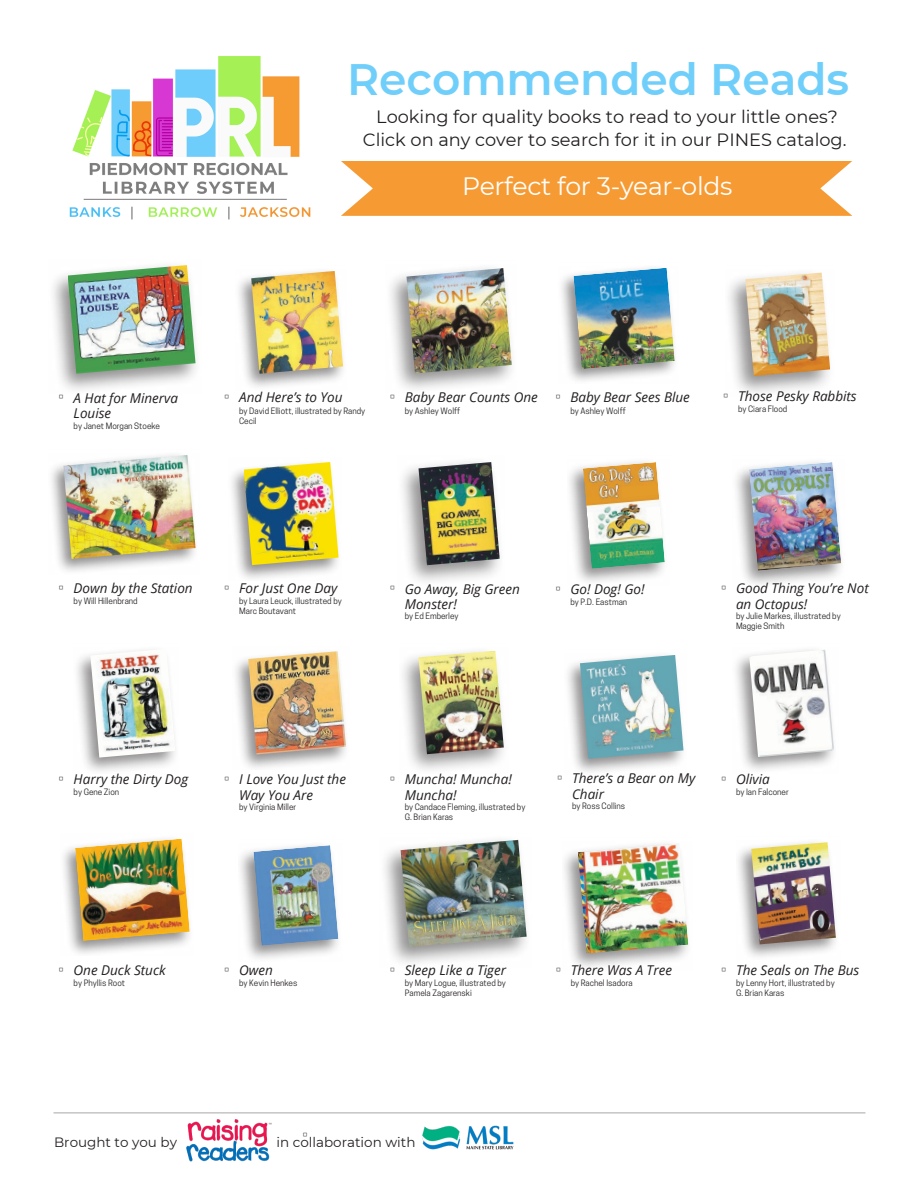
<style>
.page{position:relative;width:918px;height:1188px;background:#fff}
.page>*{position:absolute;margin:0;border:0;box-sizing:border-box;transform-origin:0 0}
.t1{font:600 43.95px "Montserrat";color:#70cffa}
.t2{font:25.05px "Montserrat";letter-spacing:-.015em;color:#fff}
.t3{font:17.85px/23px "Montserrat";color:#231f20;text-align:center}
.t4{font:italic 13.5px/15.8px "Open Sans";color:#231f20}
.t5{font:13.5px "Montserrat";color:#231f20}
.t6{font:9px "Montserrat";color:#231f20}
.t7{font:8.25px/10.2px "Cooper Hewitt";color:#231f20}
</style>
<div class="page">
<img style="left:69px;top:56px;width:242px;height:164px">
<svg style="left:341px;top:161px;width:511px;height:55px;background:#f6a141"></svg>
<img style="left:239px;top:277px;width:102px;height:110px">
<img style="left:251px;top:271px;width:92px;height:103px">
<img style="left:68px;top:265px;width:128px;height:109px">
<img style="left:561px;top:267px;width:111px;height:114px">
<img style="left:573px;top:268px;width:102px;height:101px">
<img style="left:406px;top:268px;width:106px;height:105px">
<img style="left:232px;top:470px;width:105px;height:109px">
<img style="left:244px;top:462px;width:95px;height:103px">
<img style="left:736px;top:468px;width:106px;height:116px">
<img style="left:749px;top:462px;width:92px;height:109px">
<img style="left:51px;top:465px;width:138px;height:106px">
<img style="left:63px;top:455px;width:133px;height:104px">
<img style="left:569px;top:467px;width:93px;height:115px">
<img style="left:583px;top:462px;width:82px;height:107px">
<img style="left:419px;top:462px;width:81px;height:103px">
<img style="left:236px;top:659px;width:108px;height:109px">
<img style="left:248px;top:651px;width:98px;height:104px">
<img style="left:736px;top:649px;width:95px;height:121px">
<img style="left:749px;top:650px;width:85px;height:107px">
<img style="left:77px;top:655px;width:97px;height:116px">
<img style="left:90px;top:650px;width:85px;height:108px">
<img style="left:419px;top:651px;width:85px;height:103px">
<img style="left:240px;top:851px;width:99px;height:108px">
<img style="left:253px;top:845px;width:85px;height:101px">
<img style="left:738px;top:848px;width:96px;height:109px">
<img style="left:751px;top:842px;width:85px;height:102px">
<img style="left:63px;top:847px;width:123px;height:107px">
<img style="left:75px;top:839px;width:115px;height:102px">
<img style="left:401px;top:840px;width:126px;height:107px">
<img style="left:568px;top:663px;width:112px;height:109px">
<img style="left:580px;top:655px;width:104px;height:104px">
<img style="left:564px;top:851px;width:125px;height:116px">
<img style="left:578px;top:843px;width:110px;height:111px">
<img style="left:745px;top:273px;width:85px;height:103px">
<img style="left:53px;top:1112px;width:813px;height:50px">
<h2 class="t1" style="left:347px;top:53px;width:504px">Recommended Reads</h2>
<h1 class="t3" style="left:363px;top:105px;width:485px">Looking for quality books to read to your little ones?<br>Click on any cover to search for it in our PINES catalog.</h1>
<h3 class="t2" style="left:462px;top:171px;width:272px">Perfect for 3-year-olds</h3>
<p class="t6" style="left:59px;top:391px;width:7px">□</p>
<p class="t4" style="left:74px;top:390px;width:106px">A Hat for Minerva<br>Louise</p>
<p class="t7" style="left:74px;top:421px;width:88px">by Janet Morgan Stoeke</p>
<p class="t6" style="left:224px;top:391px;width:7px">□</p>
<p class="t4" style="left:239px;top:389px;width:105px">And Here’s to You</p>
<p class="t7" style="left:239px;top:407px;width:128px">by David Elliott, illustrated by Randy<br>Cecil</p>
<p class="t6" style="left:390px;top:391px;width:7px">□</p>
<p class="t4" style="left:405px;top:389px;width:135px">Baby Bear Counts One</p>
<p class="t7" style="left:405px;top:407px;width:57px">by Ashley Wolff</p>
<p class="t6" style="left:555px;top:391px;width:7px">□</p>
<p class="t4" style="left:570px;top:389px;width:121px">Baby Bear Sees Blue</p>
<p class="t7" style="left:570px;top:407px;width:57px">by Ashley Wolff</p>
<p class="t6" style="left:723px;top:389px;width:7px">□</p>
<p class="t4" style="left:738px;top:387px;width:120px">Those Pesky Rabbits</p>
<p class="t7" style="left:738px;top:405px;width:51px">by Ciara Flood</p>
<p class="t6" style="left:59px;top:581px;width:7px">□</p>
<p class="t4" style="left:74px;top:580px;width:121px">Down by the Station</p>
<p class="t7" style="left:74px;top:597px;width:66px">by Will Hillenbrand</p>
<h4 class="t6" style="left:224px;top:581px;width:7px">□</h4>
<h4 class="t4" style="left:239px;top:580px;width:100px">For Just One Day</h4>
<p class="t7" style="left:239px;top:597px;width:104px">by Laura Leuck, illustrated by<br>Marc Boutavant</p>
<p class="t6" style="left:390px;top:581px;width:7px">□</p>
<p class="t4" style="left:405px;top:580px;width:117px">Go Away, Big Green<br>Monster!</p>
<p class="t7" style="left:405px;top:612px;width:55px">by Ed Emberley</p>
<p class="t4" style="left:570px;top:581px;width:76px">Go! Dog! Go!</p>
<p class="t7" style="left:570px;top:598px;width:58px">by P.D. Eastman</p>
<p class="t6" style="left:555px;top:582px;width:7px">□</p>
<p class="t6" style="left:721px;top:581px;width:7px">□</p>
<p class="t4" style="left:736px;top:580px;width:134px">Good Thing You’re Not an Octopus!</p>
<p class="t7" style="left:736px;top:612px;width:106px">by Julie Markes, illustrated by<br>Maggie Smith</p>
<p class="t6" style="left:59px;top:772px;width:7px">□</p>
<p class="t4" style="left:74px;top:771px;width:116px">Harry the Dirty Dog</p>
<p class="t7" style="left:74px;top:788px;width:47px">by Gene Zion</p>
<p class="t6" style="left:224px;top:772px;width:7px">□</p>
<p class="t4" style="left:239px;top:771px;width:108px">I Love You Just the<br>Way You Are</p>
<p class="t7" style="left:239px;top:803px;width:59px">by Virginia Miller</p>
<p class="t6" style="left:390px;top:772px;width:7px">□</p>
<p class="t4" style="left:405px;top:771px;width:109px">Muncha! Muncha!<br>Muncha!</p>
<p class="t7" style="left:405px;top:803px;width:122px">by Candace Fleming, illustrated by<br>G. Brian Karas</p>
<p class="t6" style="left:557px;top:771px;width:7px">□</p>
<p class="t4" style="left:572px;top:770px;width:125px">There’s a Bear on My<br>Chair</p>
<p class="t7" style="left:572px;top:802px;width:55px">by Ross Collins</p>
<p class="t6" style="left:721px;top:772px;width:7px">□</p>
<p class="t4" style="left:736px;top:771px;width:35px">Olivia</p>
<h4 class="t7" style="left:736px;top:788px;width:54px">by Ian Falconer</h4>
<h4 class="t4" style="left:74px;top:962px;width:94px">One Duck Stuck</h4>
<p class="t6" style="left:721px;top:963px;width:7px">□</p>
<p class="t7" style="left:74px;top:979px;width:53px">by Phyllis Root</p>
<p class="t4" style="left:405px;top:962px;width:103px">Sleep Like a Tiger</p>
<p class="t7" style="left:405px;top:979px;width:103px">by Mary Logue, illustrated by<br>Pamela Zagarenski</p>
<p class="t4" style="left:571px;top:962px;width:103px">There Was A Tree</p>
<p class="t7" style="left:571px;top:979px;width:63px">by Rachel Isadora</p>
<p class="t4" style="left:239px;top:962px;width:35px">Owen</p>
<p class="t7" style="left:239px;top:979px;width:60px">by Kevin Henkes</p>
<p class="t6" style="left:59px;top:963px;width:7px">□</p>
<p class="t6" style="left:556px;top:963px;width:7px">□</p>
<p class="t6" style="left:224px;top:963px;width:7px">□</p>
<p class="t6" style="left:390px;top:963px;width:7px">□</p>
<p class="t4" style="left:736px;top:962px;width:125px">The Seals on The Bus</p>
<p class="t7" style="left:736px;top:979px;width:100px">by Lenny Hort, illustrated by<br>G. Brian Karas</p>
<p class="t6" style="left:302px;top:1129px;width:7px">□</p>
<p class="t5" style="left:54px;top:1133px;width:124px">Brought to you by</p>
<p class="t5" style="left:277px;top:1133px;width:140px">in collaboration with</p>
</div>
